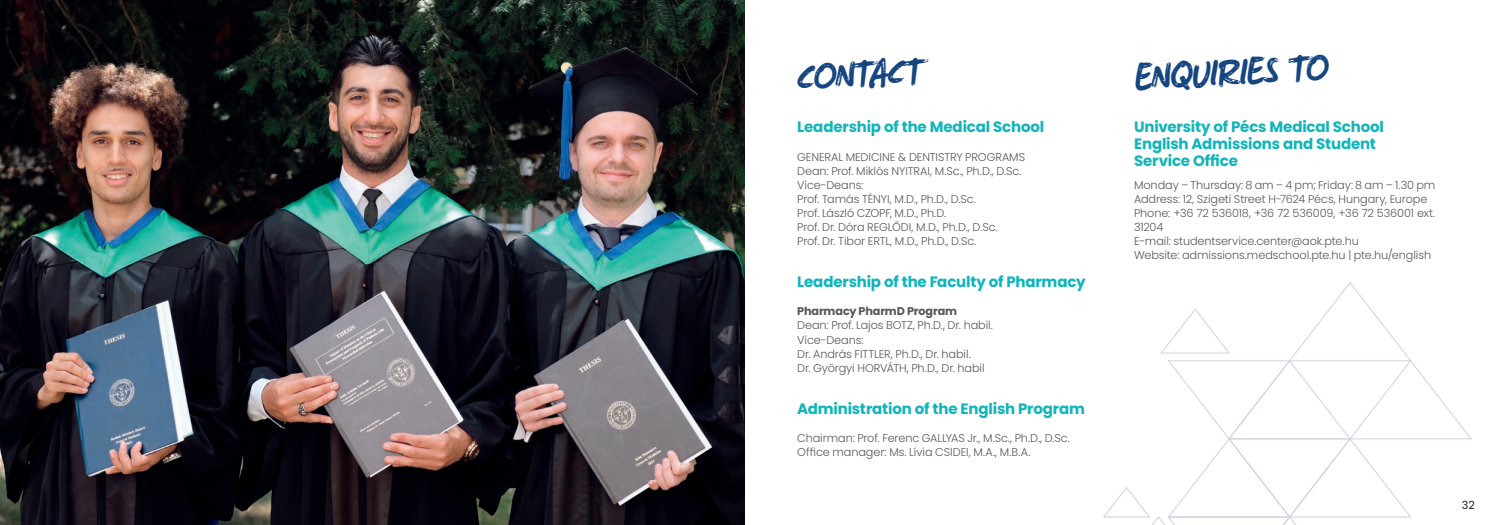
<style>
.page{position:relative;width:1489px;height:525px;background:#fff}
.page>*{position:absolute;margin:0;border:0;box-sizing:border-box;transform-origin:0 0}
.t1{font:46.25px "Markerfield";color:#164580}
.t2{font:700 15px/16.5px "Poppins";letter-spacing:-.01em;color:#0fb5ba}
.t3{font:300 11.25px/14px "Poppins";letter-spacing:-.01em;color:#57585a}
.t4{font:700 11.25px "Poppins";letter-spacing:-.01em;color:#57585a}
.t5{font:11.25px "Poppins";color:#231f20}
</style>
<div class="page">
<svg style="left:1103px;top:282px;width:369px;height:242px"></svg>
<img style="left:0;top:0;width:744px;height:524px">
<h1 class="t1" style="left:794px;top:49px;width:126px;rotate:-3deg">CONTACT</h1>
<h1 class="t1" style="left:1132px;top:49px;width:194px;rotate:-3deg">ENQUIRIES TO</h1>
<h2 class="t2" style="left:797px;top:119px;width:248px">Leadership of the Medical School</h2>
<p class="t3" style="left:797px;top:149px;width:229px">GENERAL MEDICINE &amp; DENTISTRY PROGRAMS Dean: Prof. Miklós NYITRAI, M.Sc., Ph.D., D.Sc.<br>Vice-Deans:<br>Prof. Tamás TÉNYI, M.D., Ph.D., D.Sc.<br>Prof. László CZOPF, M.D., Ph.D.<br>Prof. Dr. Dóra REGLŐDI, M.D., Ph.D., D.Sc.<br>Prof. Dr. Tibor ERTL, M.D., Ph.D., D.Sc.</p>
<h2 class="t2" style="left:797px;top:273px;width:290px">Leadership of the Faculty of Pharmacy</h2>
<p class="t4" style="left:797px;top:305px;width:161px">Pharmacy PharmD Program</p>
<p class="t3" style="left:797px;top:318px;width:197px">Dean: Prof. Lajos BOTZ, Ph.D., Dr. habil.<br>Vice-Deans:<br>Dr. András FITTLER, Ph.D., Dr. habil.<br>Dr. Györgyi HORVÁTH, Ph.D., Dr. habil</p>
<h2 class="t2" style="left:797px;top:400px;width:289px">Administration of the English Program</h2>
<p class="t3" style="left:797px;top:431px;width:274px">Chairman: Prof. Ferenc GALLYAS Jr., M.Sc., Ph.D., D.Sc.<br>Office manager: Ms. Lívia CSIDEI, M.A., M.B.A.</p>
<h2 class="t2" style="left:1133px;top:119px;width:251px">University of Pécs Medical School<br>English Admissions and Student<br>Service Office</h2>
<p class="t3" style="left:1133px;top:178px;width:303px">Monday – Thursday: 8 am – 4 pm; Friday: 8 am – 1.30 pm Address: 12, Szigeti Street H-7624 Pécs, Hungary, Europe Phone: +36 72 536018, +36 72 536009, +36 72 536001 ext.<br>31204<br>E-mail: studentservice.center@aok.pte.hu<br>Website: admissions.medschool.pte.hu | pte.hu/english</p>
<p class="t5" style="left:1461px;top:498px;width:15px">32</p>
</div>
